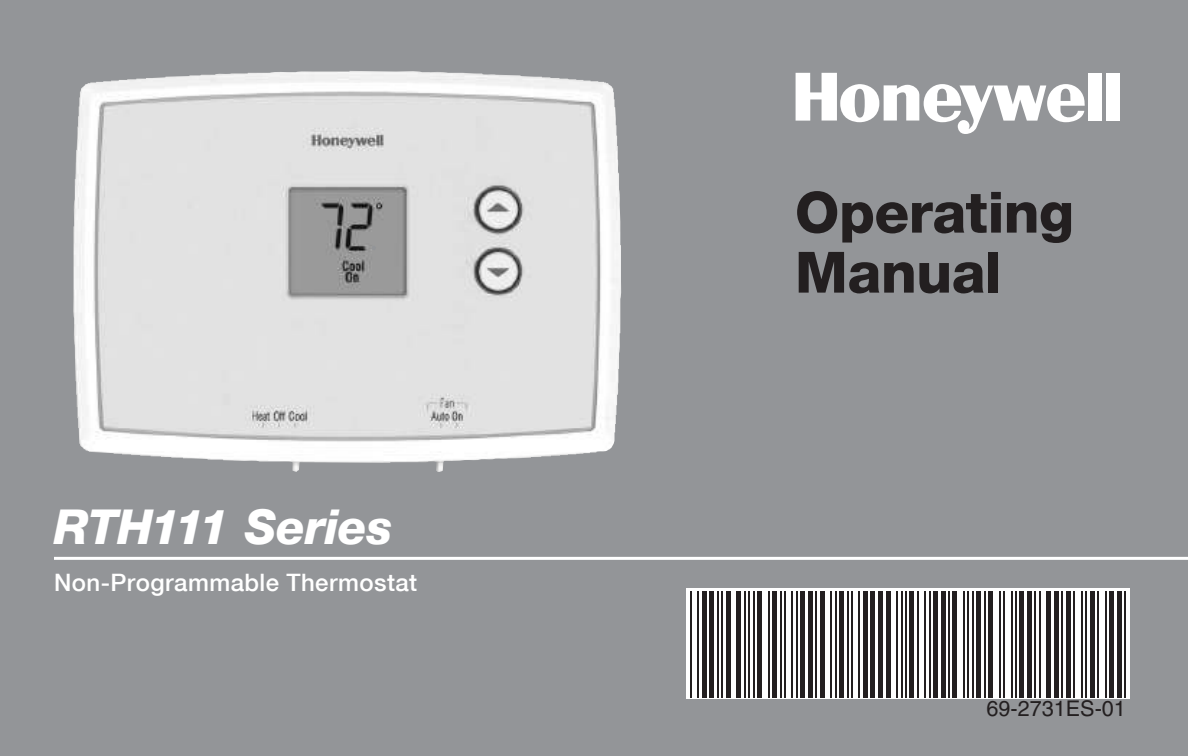
<style>
.page{position:relative;width:1188px;height:756px;background:#939598}
.page>*{position:absolute;margin:0;border:0;box-sizing:border-box;transform-origin:0 0}
.t1{font:800 57px/60px "Helvetica Neue";letter-spacing:-.005em;color:#231f20}
.t2{font:italic 800 48px "Helvetica Neue";letter-spacing:-.015em;color:#fff}
.t3{font:500 24px "Helvetica Neue";letter-spacing:.02em;color:#fff}
.t4{font:21.6px "Helvetica LT";color:#231f20}
</style>
<div class="page">
<div style="left:1088px;top:73px;width:13px;height:48px;background:#fff"></div>
<div style="left:1106px;top:73px;width:14px;height:48px;background:#fff"></div>
<svg style="left:796px;top:73px;width:289px;height:61px"></svg>
<div style="left:686px;top:588px;width:444px;height:111px;background:#fff"></div>
<hr style="left:54px;top:557px;width:1134px;height:3px;background:#fff">
<hr style="left:690px;top:591px;width:2px;height:106px;background:#231f20">
<hr style="left:698px;top:591px;width:1px;height:106px;background:#231f20">
<div style="left:702px;top:591px;width:5px;height:106px;background:#231f20"></div>
<hr style="left:710px;top:591px;width:4px;height:106px;background:#231f20">
<hr style="left:717px;top:591px;width:2px;height:106px;background:#231f20">
<hr style="left:721px;top:591px;width:2px;height:106px;background:#231f20">
<div style="left:726px;top:591px;width:5px;height:106px;background:#231f20"></div>
<hr style="left:737px;top:591px;width:4px;height:106px;background:#231f20">
<hr style="left:744px;top:591px;width:2px;height:106px;background:#231f20">
<hr style="left:748px;top:591px;width:2px;height:106px;background:#231f20">
<hr style="left:753px;top:591px;width:1px;height:106px;background:#231f20">
<div style="left:757px;top:591px;width:5px;height:106px;background:#231f20"></div>
<hr style="left:768px;top:591px;width:2px;height:106px;background:#231f20">
<div style="left:772px;top:591px;width:5px;height:106px;background:#231f20"></div>
<hr style="left:780px;top:591px;width:1px;height:106px;background:#231f20">
<hr style="left:784px;top:591px;width:2px;height:106px;background:#231f20">
<hr style="left:792px;top:591px;width:1px;height:106px;background:#231f20">
<hr style="left:796px;top:591px;width:2px;height:106px;background:#231f20">
<div style="left:800px;top:591px;width:5px;height:106px;background:#231f20"></div>
<div style="left:808px;top:591px;width:5px;height:106px;background:#231f20"></div>
<hr style="left:815px;top:591px;width:2px;height:106px;background:#231f20">
<div style="left:820px;top:591px;width:5px;height:106px;background:#231f20"></div>
<hr style="left:831px;top:591px;width:1px;height:106px;background:#231f20">
<hr style="left:835px;top:591px;width:1px;height:106px;background:#231f20">
<div style="left:839px;top:591px;width:5px;height:106px;background:#231f20"></div>
<hr style="left:847px;top:591px;width:1px;height:106px;background:#231f20">
<hr style="left:851px;top:591px;width:2px;height:106px;background:#231f20">
<hr style="left:859px;top:591px;width:1px;height:106px;background:#231f20">
<div style="left:863px;top:591px;width:5px;height:106px;background:#231f20"></div>
<div style="left:870px;top:591px;width:5px;height:106px;background:#231f20"></div>
<div style="left:878px;top:591px;width:5px;height:106px;background:#231f20"></div>
<hr style="left:886px;top:591px;width:4px;height:106px;background:#231f20">
<hr style="left:896px;top:591px;width:2px;height:106px;background:#231f20">
<hr style="left:901px;top:591px;width:1px;height:106px;background:#231f20">
<hr style="left:905px;top:591px;width:2px;height:106px;background:#231f20">
<div style="left:909px;top:591px;width:5px;height:106px;background:#231f20"></div>
<hr style="left:917px;top:591px;width:2px;height:106px;background:#231f20">
<hr style="left:924px;top:591px;width:2px;height:106px;background:#231f20">
<hr style="left:929px;top:591px;width:1px;height:106px;background:#231f20">
<div style="left:933px;top:591px;width:5px;height:106px;background:#231f20"></div>
<div style="left:941px;top:591px;width:5px;height:106px;background:#231f20"></div>
<hr style="left:948px;top:591px;width:2px;height:106px;background:#231f20">
<hr style="left:953px;top:591px;width:4px;height:106px;background:#231f20">
<hr style="left:963px;top:591px;width:2px;height:106px;background:#231f20">
<hr style="left:968px;top:591px;width:1px;height:106px;background:#231f20">
<hr style="left:972px;top:591px;width:2px;height:106px;background:#231f20">
<div style="left:976px;top:591px;width:5px;height:106px;background:#231f20"></div>
<hr style="left:984px;top:591px;width:2px;height:106px;background:#231f20">
<div style="left:988px;top:591px;width:5px;height:106px;background:#231f20"></div>
<hr style="left:999px;top:591px;width:2px;height:106px;background:#231f20">
<hr style="left:1003px;top:591px;width:2px;height:106px;background:#231f20">
<hr style="left:1011px;top:591px;width:1px;height:106px;background:#231f20">
<hr style="left:1015px;top:591px;width:2px;height:106px;background:#231f20">
<hr style="left:1020px;top:591px;width:4px;height:106px;background:#231f20">
<div style="left:1027px;top:591px;width:5px;height:106px;background:#231f20"></div>
<hr style="left:1035px;top:591px;width:1px;height:106px;background:#231f20">
<hr style="left:1039px;top:591px;width:2px;height:106px;background:#231f20">
<hr style="left:1047px;top:591px;width:4px;height:106px;background:#231f20">
<div style="left:1054px;top:591px;width:5px;height:106px;background:#231f20"></div>
<hr style="left:1062px;top:591px;width:1px;height:106px;background:#231f20">
<div style="left:1066px;top:591px;width:5px;height:106px;background:#231f20"></div>
<hr style="left:1074px;top:591px;width:1px;height:106px;background:#231f20">
<hr style="left:1081px;top:591px;width:2px;height:106px;background:#231f20">
<hr style="left:1085px;top:591px;width:2px;height:106px;background:#231f20">
<div style="left:1090px;top:591px;width:5px;height:106px;background:#231f20"></div>
<hr style="left:1097px;top:591px;width:2px;height:106px;background:#231f20">
<hr style="left:1105px;top:591px;width:1px;height:106px;background:#231f20">
<div style="left:1109px;top:591px;width:5px;height:106px;background:#231f20"></div>
<div style="left:1117px;top:591px;width:5px;height:106px;background:#231f20"></div>
<hr style="left:1124px;top:591px;width:2px;height:106px;background:#231f20">
<img style="left:73px;top:71px;width:549px;height:401px">
<h2 class="t2" style="left:54px;top:498px;width:340px">RTH111 Series</h2>
<p class="t3" style="left:54px;top:568px;width:365px">Non-Programmable Thermostat</p>
<h1 class="t1" style="left:795px;top:182px;width:281px">Operating<br>Manual</h1>
<p class="t4" style="left:987px;top:696px;width:141px">69-2731ES-01</p>
</div>
